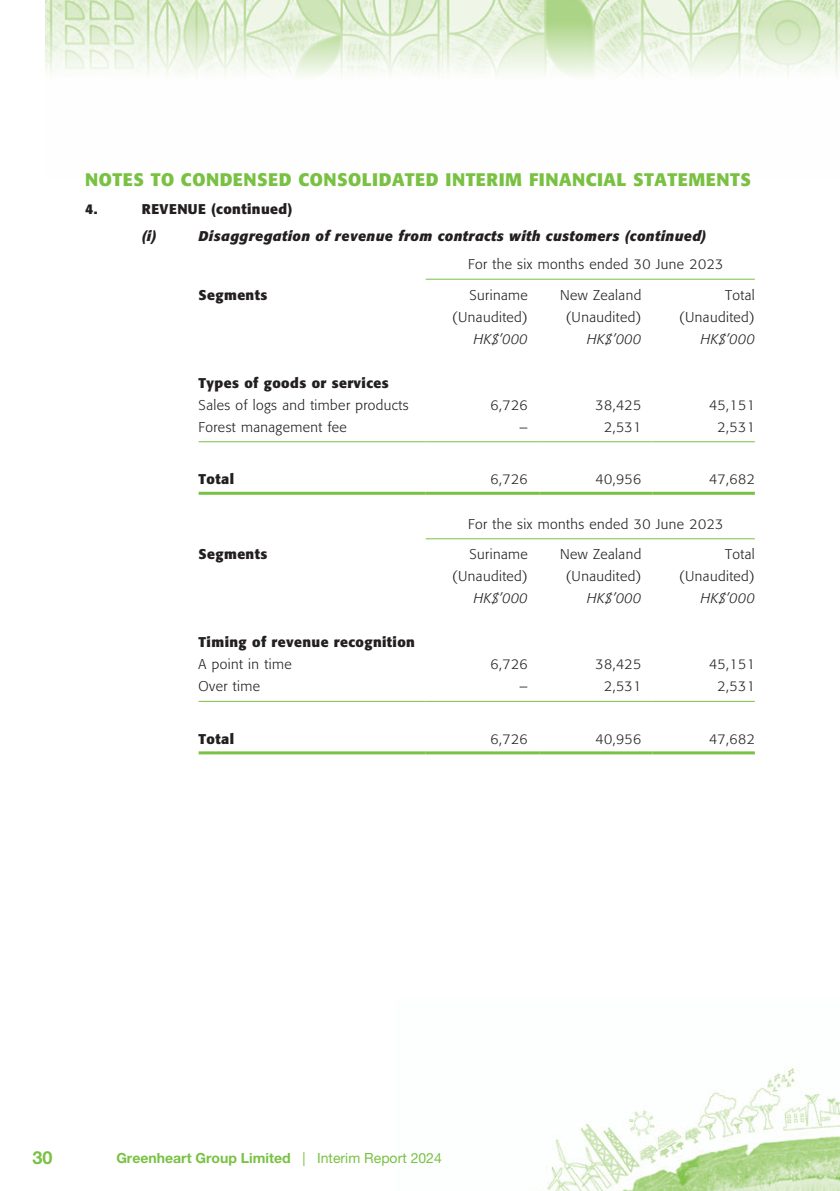
<style>
.page{position:relative;width:840px;height:1191px;background:#fff}
.page>*{position:absolute;margin:0;border:0;box-sizing:border-box;transform-origin:0 0}
.t1{font:700 18px "Formata";letter-spacing:.03em;color:#79c142}
.t2{font:700 18px "Helvetica Neue LT Std";color:#79c142}
.t3{font:300 14px "Formata";letter-spacing:.03em;color:#231f20}
.t4{font:700 14px "Formata";letter-spacing:.03em;color:#231f20}
.t5{font:italic 700 14px "Formata";letter-spacing:.03em;color:#231f20}
.t6{font:italic 300 14px "Formata";letter-spacing:.03em;color:#231f20}
.t7{font:700 14px "Helvetica Neue LT Std";color:#79c142}
.s1{font-weight:400}
</style>
<div class="page">
<img style="left:547px;top:1067px;width:292px;height:124px">
<img style="left:45px;top:0;width:794px;height:77px">
<hr style="left:425px;top:279px;width:329px;height:1px;background:#79c142">
<hr style="left:198px;top:441px;width:227px;height:1px;background:#79c142">
<hr style="left:425px;top:441px;width:114px;height:1px;background:#79c142">
<hr style="left:539px;top:441px;width:113px;height:1px;background:#79c142">
<hr style="left:652px;top:441px;width:102px;height:1px;background:#79c142">
<hr style="left:198px;top:492px;width:227px;height:3px;background:#79c142">
<hr style="left:425px;top:492px;width:114px;height:3px;background:#79c142">
<hr style="left:539px;top:492px;width:113px;height:3px;background:#79c142">
<hr style="left:652px;top:492px;width:102px;height:3px;background:#79c142">
<hr style="left:425px;top:538px;width:329px;height:1px;background:#79c142">
<hr style="left:198px;top:701px;width:227px;height:1px;background:#79c142">
<hr style="left:425px;top:701px;width:114px;height:1px;background:#79c142">
<hr style="left:539px;top:701px;width:113px;height:1px;background:#79c142">
<hr style="left:652px;top:701px;width:102px;height:1px;background:#79c142">
<hr style="left:198px;top:751px;width:227px;height:3px;background:#79c142">
<hr style="left:425px;top:751px;width:114px;height:3px;background:#79c142">
<hr style="left:539px;top:751px;width:113px;height:3px;background:#79c142">
<hr style="left:652px;top:751px;width:102px;height:3px;background:#79c142">
<p class="t1" style="left:85px;top:168px;width:667px">NOTES TO CONDENSED CONSOLIDATED INTERIM FINANCIAL STATEMENTS</p>
<p class="t4" style="left:85px;top:200px;width:14px">4.</p>
<p class="t4" style="left:142px;top:200px;width:152px">REVENUE (continued)</p>
<p class="t5" style="left:142px;top:228px;width:16px">(i)</p>
<p class="t5" style="left:198px;top:228px;width:509px">Disaggregation of revenue from contracts with customers (continued)</p>
<p class="t3" style="left:468px;top:256px;width:256px">For the six months ended 30 June 2023</p>
<p class="t4" style="left:198px;top:286px;width:70px">Segments</p>
<p class="t3" style="left:469px;top:286px;width:60px">Suriname</p>
<p class="t3" style="left:559px;top:286px;width:83px">New Zealand</p>
<p class="t3" style="left:724px;top:286px;width:31px">Total</p>
<p class="t3" style="left:452px;top:308px;width:77px">(Unaudited)</p>
<p class="t3" style="left:565px;top:308px;width:77px">(Unaudited)</p>
<p class="t3" style="left:678px;top:308px;width:77px">(Unaudited)</p>
<p class="t6" style="left:473px;top:330px;width:56px">HK$’000</p>
<p class="t6" style="left:587px;top:330px;width:56px">HK$’000</p>
<p class="t6" style="left:700px;top:330px;width:56px">HK$’000</p>
<p class="t4" style="left:198px;top:374px;width:191px">Types of goods or services</p>
<p class="t3" style="left:198px;top:396px;width:211px">Sales of logs and timber products</p>
<p class="t3" style="left:490px;top:396px;width:39px">6,726</p>
<p class="t3" style="left:595px;top:396px;width:47px">38,425</p>
<p class="t3" style="left:708px;top:396px;width:47px">45,151</p>
<p class="t3" style="left:198px;top:418px;width:150px">Forest management fee</p>
<p class="t3" style="left:519px;top:418px;width:10px">–</p>
<p class="t3" style="left:603px;top:418px;width:39px">2,531</p>
<p class="t3" style="left:717px;top:418px;width:39px">2,531</p>
<p class="t4" style="left:198px;top:470px;width:37px">Total</p>
<p class="t3" style="left:490px;top:471px;width:39px">6,726</p>
<p class="t3" style="left:595px;top:471px;width:47px">40,956</p>
<p class="t3" style="left:708px;top:471px;width:47px">47,682</p>
<p class="t3" style="left:468px;top:515px;width:256px">For the six months ended 30 June 2023</p>
<p class="t4" style="left:198px;top:545px;width:70px">Segments</p>
<p class="t3" style="left:469px;top:546px;width:60px">Suriname</p>
<p class="t3" style="left:559px;top:546px;width:83px">New Zealand</p>
<p class="t3" style="left:724px;top:546px;width:31px">Total</p>
<p class="t3" style="left:452px;top:568px;width:77px">(Unaudited)</p>
<p class="t3" style="left:565px;top:568px;width:77px">(Unaudited)</p>
<p class="t3" style="left:678px;top:568px;width:77px">(Unaudited)</p>
<p class="t6" style="left:473px;top:590px;width:56px">HK$’000</p>
<p class="t6" style="left:587px;top:590px;width:56px">HK$’000</p>
<p class="t6" style="left:700px;top:590px;width:56px">HK$’000</p>
<p class="t4" style="left:198px;top:633px;width:218px">Timing of revenue recognition</p>
<p class="t3" style="left:198px;top:656px;width:94px">A point in time</p>
<p class="t3" style="left:490px;top:656px;width:39px">6,726</p>
<p class="t3" style="left:595px;top:656px;width:47px">38,425</p>
<p class="t3" style="left:708px;top:656px;width:47px">45,151</p>
<p class="t3" style="left:198px;top:678px;width:63px">Over time</p>
<p class="t3" style="left:519px;top:678px;width:10px">–</p>
<p class="t3" style="left:603px;top:678px;width:39px">2,531</p>
<p class="t3" style="left:717px;top:678px;width:39px">2,531</p>
<p class="t4" style="left:198px;top:730px;width:37px">Total</p>
<p class="t3" style="left:490px;top:730px;width:39px">6,726</p>
<p class="t3" style="left:595px;top:730px;width:47px">40,956</p>
<p class="t3" style="left:708px;top:730px;width:47px">47,682</p>
<p class="t2" style="left:33px;top:1146px;width:22px">30</p>
<p class="t7" style="left:116px;top:1148px;width:327px">Greenheart Group Limited <span class="s1">| Interim Report 2024</span></p>
</div>
